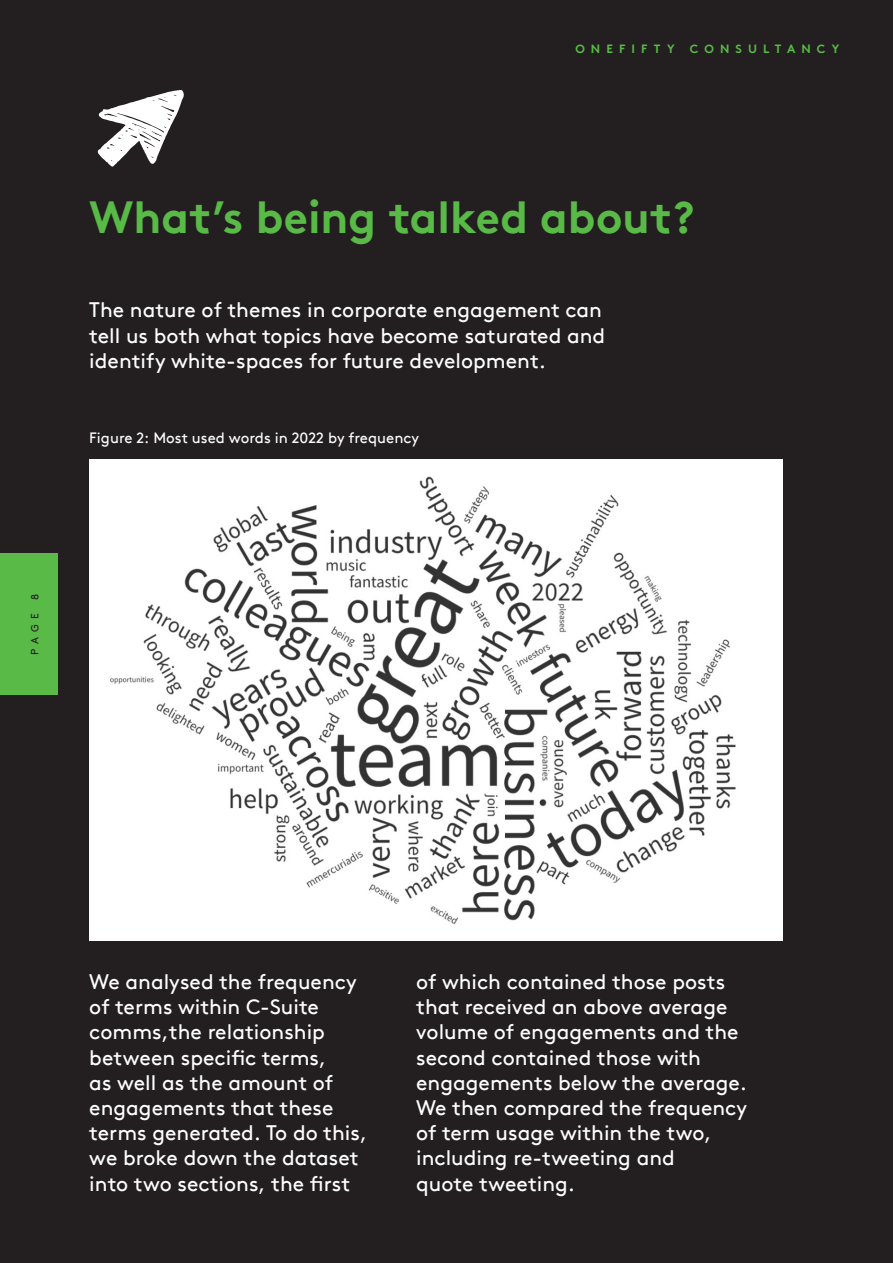
<style>
.page{position:relative;width:893px;height:1263px;background:#231f20}
.page>*{position:absolute;margin:0;border:0;box-sizing:border-box;transform-origin:0 0}
.t1{font:700 45px "Brown TT";color:#59ba47}
.t2{font:21px/25.2px "Brown TT";color:#fff}
.t3{font:15px "Brown TT";color:#fff}
.t4{font:700 12px "Brown TT";letter-spacing:.51em;color:#59ba47}
.t5{font:10.5px "Brown TT";color:#231f20}
</style>
<div class="page">
<img style="left:89px;top:460px;width:693px;height:480px">
<svg style="left:98px;top:90px;width:86px;height:77px"></svg>
<div style="left:0;top:553px;width:57px;height:142px;background:#59ba47"></div>
<p class="t4" style="left:575px;top:41px;width:101px">ONEFIFTY</p>
<p class="t4" style="left:690px;top:41px;width:151px">CONSULTANCY</p>
<p class="t1" style="left:89px;top:190px;width:607px">What’s being talked about?</p>
<p class="t2" style="left:89px;top:298px;width:517px">The nature of themes in corporate engagement can tell us both what topics have become saturated and identify white-spaces for future development.</p>
<p class="t3" style="left:89px;top:429px;width:331px">Figure 2: Most used words in 2022 by frequency</p>
<p class="t5" style="left:29px;top:599px;width:8px;rotate:-90deg">8</p>
<p class="t5" style="left:29px;top:655px;width:43px;rotate:-90deg">PAGE</p>
<p class="t2" style="left:89px;top:969px;width:279px">We analysed the frequency of terms within C-Suite comms,the relationship between specific terms,<br>as well as the amount of engagements that these terms generated. To do this, we broke down the dataset into two sections, the first</p>
<p class="t2" style="left:416px;top:969px;width:332px">of which contained those posts that received an above average volume of engagements and the second contained those with engagements below the average.<br>We then compared the frequency of term usage within the two, including re-tweeting and</p>
<p class="t2" style="left:416px;top:1171px;width:160px">quote tweeting.</p>
</div>
